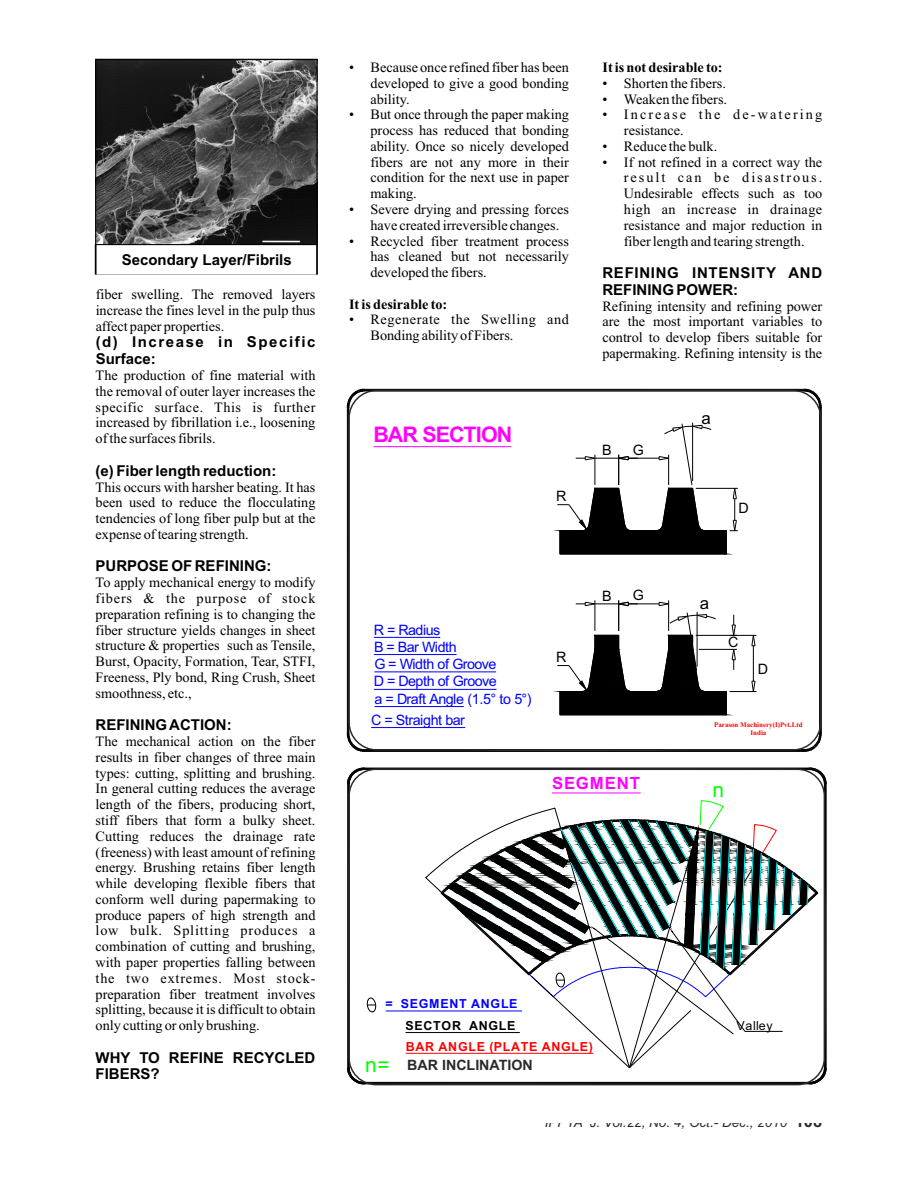
<style>
.page{position:relative;width:918px;height:1188px;background:#fff}
.page>*{position:absolute;margin:0;border:0;box-sizing:border-box;transform-origin:0 0}
.t1{font:700 21.45px "Arial";letter-spacing:-.05em;color:#f0f}
.t2{font:20.85px "Arial";color:#0f0}
.t3{font:700 16.8px "Arial";letter-spacing:.045em;color:#f0f}
.t4{font:16.8px "Arial";color:#000}
.t5{font:700 15px/16.8px "Arial";color:#000}
.t6{font:700 15px/16.8px "Arial";letter-spacing:.045em;color:#000}
.t7{font:700 15px/16.8px "Arial";letter-spacing:.105em;color:#000}
.t8{font:14.4px/17.2px "Arial";letter-spacing:-.04em;color:#00f}
.t9{font:14.4px "Arial";color:#000}
.t10{font:14.25px/15.8px "Times New Roman";color:#000;text-align:justify}
.t11{font:14.25px/15.8px "Times New Roman";letter-spacing:.04em;color:#000}
.t12{font:700 14.25px "Times New Roman";color:#000}
.t13{font:14.25px/15.8px "Times New Roman";letter-spacing:.145em;color:#000}
.t14{font:700 14.25px "Arial";color:#2b2a29}
.t15{font:italic 13.5px "Arial";color:#2b2a29}
.t16{font:700 12.45px "Arial";letter-spacing:.06em;color:#f00}
.t17{font:700 12.45px "Arial";letter-spacing:.055em;color:#00f}
.t18{font:700 12.45px "Arial";letter-spacing:.06em;color:#000}
.t19{font:12.45px "Arial";letter-spacing:.04em;color:#000}
.t20{font:700 7.05px/8.4px "Times New Roman";color:#f00;text-align:center}
.s1{font-weight:700;font-style:normal;font-size:16.5px}
</style>
<div class="page">
<img style="left:97px;top:61px;width:218px;height:182px">
<div style="left:95px;top:59px;width:222px;height:186px;border:1px solid #000"></div>
<div style="left:96px;top:244px;width:221px;height:31px;border:1px solid #000"></div>
<svg style="left:346px;top:388px;width:476px;height:364px"></svg>
<div style="left:348px;top:390px;width:474px;height:361px;border:2px solid #2b2a29;border-radius:28px"></div>
<svg style="left:348px;top:768px;width:478px;height:316px"></svg>
<p class="t5" style="left:122px;top:253px;width:172px">Secondary Layer/Fibrils</p>
<p class="t10" style="left:96px;top:288px;width:221px">fiber swelling. The removed layers increase the fines level in the pulp thus affect paper properties.</p>
<p class="t7" style="left:96px;top:335px;width:221px">(d) Increase in Specific<br>Surface:</p>
<p class="t10" style="left:96px;top:369px;width:221px">The production of fine material with the removal of outer layer increases the specific surface. This is further increased by fibrillation i.e., loosening of the surfaces fibrils.</p>
<p class="t5" style="left:96px;top:463px;width:182px">(e) Fiber length reduction:</p>
<p class="t10" style="left:96px;top:480px;width:221px">This occurs with harsher beating. It has been used to reduce the flocculating tendencies of long fiber pulp but at the expense of tearing strength.</p>
<p class="t5" style="left:96px;top:559px;width:177px">PURPOSE OF REFINING:</p>
<p class="t10" style="left:96px;top:576px;width:221px">To apply mechanical energy to modify fibers &amp; the purpose of stock preparation refining is to changing the fiber structure yields changes in sheet structure &amp; properties such as Tensile, Burst, Opacity, Formation, Tear, STFI, Freeness, Ply bond, Ring Crush, Sheet smoothness, etc.,</p>
<p class="t5" style="left:96px;top:718px;width:138px">REFINING ACTION:</p>
<p class="t10" style="left:96px;top:735px;width:221px">The mechanical action on the fiber results in fiber changes of three main types: cutting, splitting and brushing.<br>In general cutting reduces the average length of the fibers, producing short, stiff fibers that form a bulky sheet.<br>Cutting reduces the drainage rate (freeness) with least amount of refining energy. Brushing retains fiber length while developing flexible fibers that conform well during papermaking to produce papers of high strength and low bulk. Splitting produces a combination of cutting and brushing, with paper properties falling between the two extremes. Most stock&shy;preparation fiber treatment involves splitting, because it is difficult to obtain only cutting or only brushing.</p>
<p class="t5" style="left:96px;top:1050px;width:221px">WHY TO REFINE RECYCLED<br>FIBERS?</p>
<p class="t10" style="left:371px;top:61px;width:200px;text-indent:-21px">• Because once refined fiber has been developed to give a good bonding ability.</p>
<p class="t10" style="left:371px;top:108px;width:200px;text-indent:-21px">• But once through the paper making process has reduced that bonding ability. Once so nicely developed fibers are not any more in their condition for the next use in paper making.</p>
<p class="t10" style="left:371px;top:203px;width:200px;text-indent:-21px">• Severe drying and pressing forces have created irreversible changes.</p>
<p class="t10" style="left:371px;top:234px;width:200px;text-indent:-21px">• Recycled fiber treatment process has cleaned but not necessarily developed the fibers.</p>
<p class="t12" style="left:349px;top:299px;width:100px">It is desirable to:</p>
<p class="t11" style="left:371px;top:313px;width:200px;text-indent:-21px">• Regenerate the Swelling and<br>Bonding ability of Fibers.</p>
<h1 class="t1" style="left:374px;top:427px;width:140px">BAR SECTION</h1>
<p class="t9" style="left:556px;top:491px;width:12px">R</p>
<p class="t8" style="left:374px;top:622px;width:159px">R = Radius<br>B = Bar Width<br>G = Width of Groove<br>D = Depth of Groove<br>a = Draft Angle (1.5° to 5°)</p>
<p class="t8" style="left:371px;top:712px;width:95px">C = Straight bar</p>
<p class="t9" style="left:556px;top:652px;width:12px">R</p>
<p class="t12" style="left:602px;top:62px;width:122px">It is not desirable to:</p>
<p class="t10" style="left:602px;top:76px;width:125px">• Shorten the fibers.</p>
<p class="t10" style="left:602px;top:92px;width:126px">• Weaken the fibers.</p>
<p class="t13" style="left:624px;top:108px;width:200px;text-indent:-21px">• Increase the de-watering resistance.</p>
<p class="t10" style="left:602px;top:140px;width:116px">• Reduce the bulk.</p>
<p class="t10" style="left:624px;top:155px;width:200px;text-indent:-21px">• If not refined in a correct way the result can be disastrous.<br>Undesirable effects such as too high an increase in drainage resistance and major reduction in fiber length and tearing strength.</p>
<p class="t6" style="left:602px;top:266px;width:221px">REFINING INTENSITY AND<br>REFINING POWER:</p>
<p class="t10" style="left:602px;top:299px;width:221px">Refining intensity and refining power are the most important variables to control to develop fibers suitable for papermaking. Refining intensity is the</p>
<p class="t9" style="left:602px;top:444px;width:11px">B</p>
<p class="t9" style="left:633px;top:444px;width:13px">G</p>
<p class="t9" style="left:602px;top:590px;width:11px">B</p>
<p class="t9" style="left:633px;top:590px;width:13px">G</p>
<p class="t4" style="left:701px;top:411px;width:11px">a</p>
<p class="t9" style="left:739px;top:503px;width:12px">D</p>
<p class="t4" style="left:700px;top:596px;width:11px">a</p>
<p class="t9" style="left:728px;top:637px;width:12px">C</p>
<p class="t9" style="left:758px;top:664px;width:12px">D</p>
<p class="t20" style="left:714px;top:721px;width:90px">Parason Machinery(I)Pvt.Ltd<br>India</p>
<p class="t3" style="left:552px;top:777px;width:89px">SEGMENT</p>
<h2 class="t2" style="left:712px;top:782px;width:13px">n</h2>
<p class="t17" style="left:386px;top:999px;width:133px">= SEGMENT ANGLE</p>
<p class="t16" style="left:406px;top:1042px;width:189px">BAR ANGLE (PLATE ANGLE)</p>
<p class="t18" style="left:406px;top:1021px;width:112px">SECTOR ANGLE</p>
<h2 class="t2" style="left:365px;top:1057px;width:26px">n=</h2>
<p class="t14" style="left:407px;top:1059px;width:127px">BAR INCLINATION</p>
<p class="t19" style="left:737px;top:1021px;width:38px">Valley</p>
<p class="t15" style="left:545px;top:1117px;width:279px">IPPTA J. Vol.22, No. 4, Oct.- Dec., 2010 <span class="s1">108</span></p>
</div>
